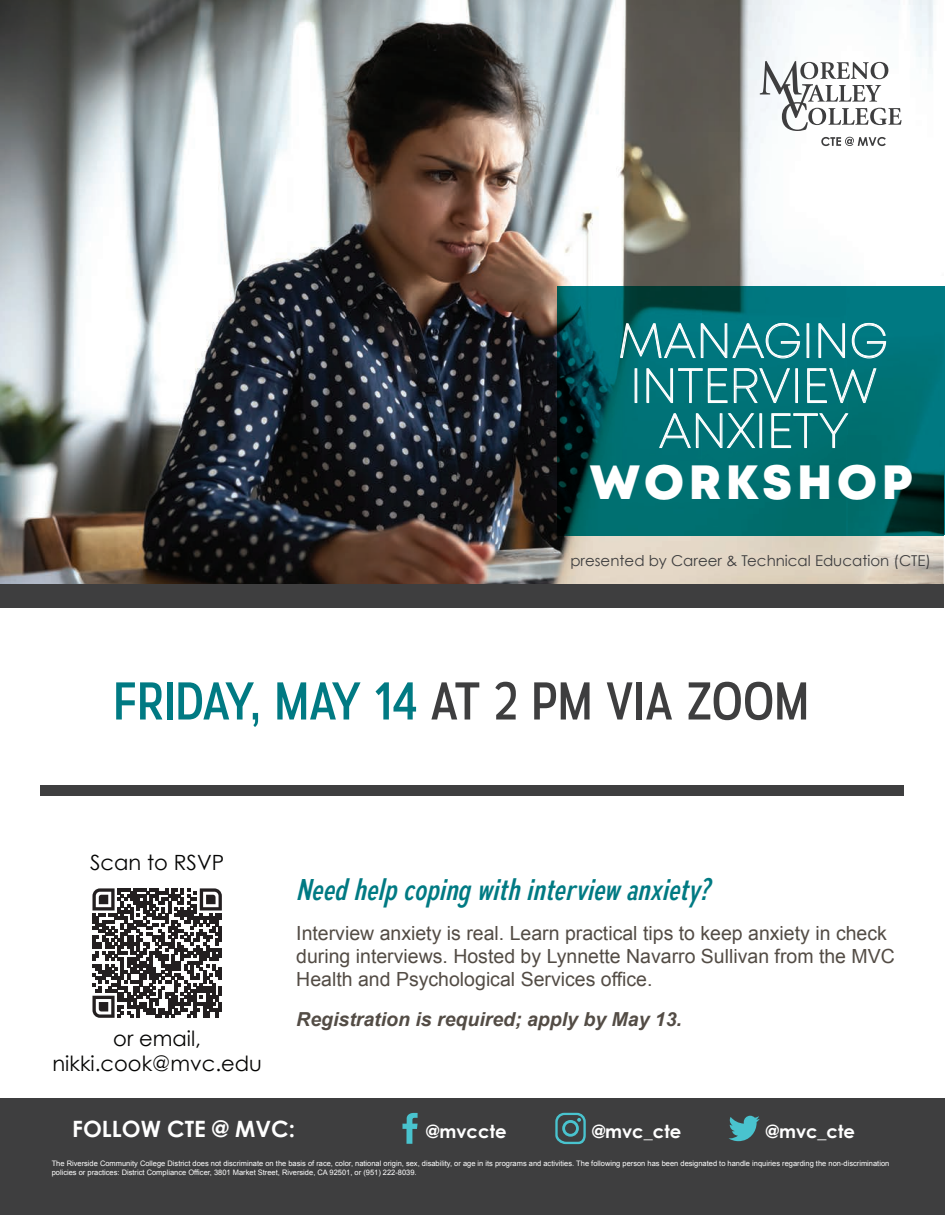
<style>
.page{position:relative;width:945px;height:1215px;background:#fff}
.page>*{position:absolute;margin:0;border:0;box-sizing:border-box;transform-origin:0 0}
.t1{font:53.1px "Autoradiographic Rg";color:#007a83}
.t2{font:48px/45px "Mont Extra Light DEMO";color:#fff;text-align:center}
.t3{font:48px "Mont Heavy DEMO";letter-spacing:.1em;color:#fff}
.t4{font:italic 30px "Autoradiographic Rg";color:#007a83}
.t5{font:700 22.5px "Century Gothic";color:#fff}
.t6{font:21px/25.2px "Century Gothic";color:#050504;text-align:center}
.t7{font:19.5px/23.4px "Arial";color:#534c45}
.t8{font:italic 700 19.35px "Arial";color:#534c45}
.t9{font:700 18px "Century Gothic";color:#fff}
.t10{font:15px "Century Gothic";color:#3e3e3f}
.t11{font:7.5px/9px "Arial";color:#fff}
.s1{color:#3e3e3f}
</style>
<div class="page">
<div style="left:0;top:1098px;width:945px;height:117px;background:#3e3e3f"></div>
<svg style="left:402px;top:1113px;width:16px;height:31px"></svg>
<svg style="left:555px;top:1113px;width:31px;height:31px"></svg>
<svg style="left:729px;top:1116px;width:31px;height:25px"></svg>
<img style="left:0;top:0;width:944px;height:585px">
<hr style="left:944px;top:287px;width:1px;height:248px;background:#007a83">
<img style="left:558px;top:287px;width:386px;height:248px">
<div style="left:0;top:585px;width:944px;height:23px;background:#3e3e3f"></div>
<div style="left:40px;top:786px;width:864px;height:10px;background:#3e3e3f"></div>
<svg style="left:619px;top:322px;width:182px;height:37px;background:#2d8e94"></svg>
<div style="left:807px;top:323px;width:2px;height:35px;border:1px solid #fff"></div>
<svg style="left:818px;top:322px;width:69px;height:37px;background:#319198"></svg>
<div style="left:635px;top:368px;width:2px;height:35px;border:1px solid #fff"></div>
<svg style="left:646px;top:367px;width:145px;height:37px;background:#2d8c90"></svg>
<div style="left:795px;top:368px;width:3px;height:35px;border:1px solid #fff"></div>
<svg style="left:807px;top:367px;width:70px;height:37px;background:#308d90"></svg>
<svg style="left:658px;top:413px;width:98px;height:36px;background:#2d8a8d"></svg>
<div style="left:759px;top:413px;width:3px;height:35px;border:1px solid #fff"></div>
<svg style="left:771px;top:412px;width:78px;height:37px;background:#288688"></svg>
<svg style="left:760px;top:61px;width:141px;height:70px"></svg>
<svg style="left:821px;top:137px;width:65px;height:9px"></svg>
<svg style="left:92px;top:888px;width:130px;height:130px"></svg>
<h2 class="t2" style="left:618px;top:318px;width:271px">MANAGING<br>INTERVIEW<br>ANXIETY</h2>
<h2 class="t3" style="left:590px;top:455px;width:324px">WORKSHOP</h2>
<h3 class="t10" style="left:570px;top:552px;width:362px">presented by Career &amp; Technical Education (CTE)</h3>
<h1 class="t1" style="left:113px;top:670px;width:697px">FRIDAY, MAY 14 <span class="s1">AT 2 PM VIA ZOOM</span></h1>
<h3 class="t6" style="left:90px;top:850px;width:136px">Scan to RSVP</h3>
<h3 class="t6" style="left:52px;top:1025px;width:211px">or email, nikki.cook@mvc.edu</h3>
<h3 class="t4" style="left:296px;top:872px;width:415px">Need help coping with interview anxiety?</h3>
<h3 class="t7" style="left:296px;top:921px;width:600px">Interview anxiety is real. Learn practical tips to keep anxiety in check during interviews. Hosted by Lynnette Navarro Sullivan from the MVC<br>Health and Psychological Services office.</h3>
<h3 class="t8" style="left:296px;top:1007px;width:387px">Registration is required; apply by May 13.</h3>
<h3 class="t5" style="left:72px;top:1114px;width:224px">FOLLOW CTE @ MVC:</h3>
<h3 class="t9" style="left:426px;top:1121px;width:82px">@mvccte</h3>
<h3 class="t9" style="left:592px;top:1121px;width:91px">@mvc_cte</h3>
<h3 class="t9" style="left:766px;top:1121px;width:91px">@mvc_cte</h3>
<p class="t11" style="left:52px;top:1159px;width:839px">The Riverside Community College District does not discriminate on the basis of race, color, national origin, sex, disability, or age in its programs and activities. The following person has been designated to handle inquiries regarding the non-discrimination policies or practices: District Compliance Officer, 3801 Market Street, Riverside, CA 92501, or (951) 222-8039.</p>
</div>
